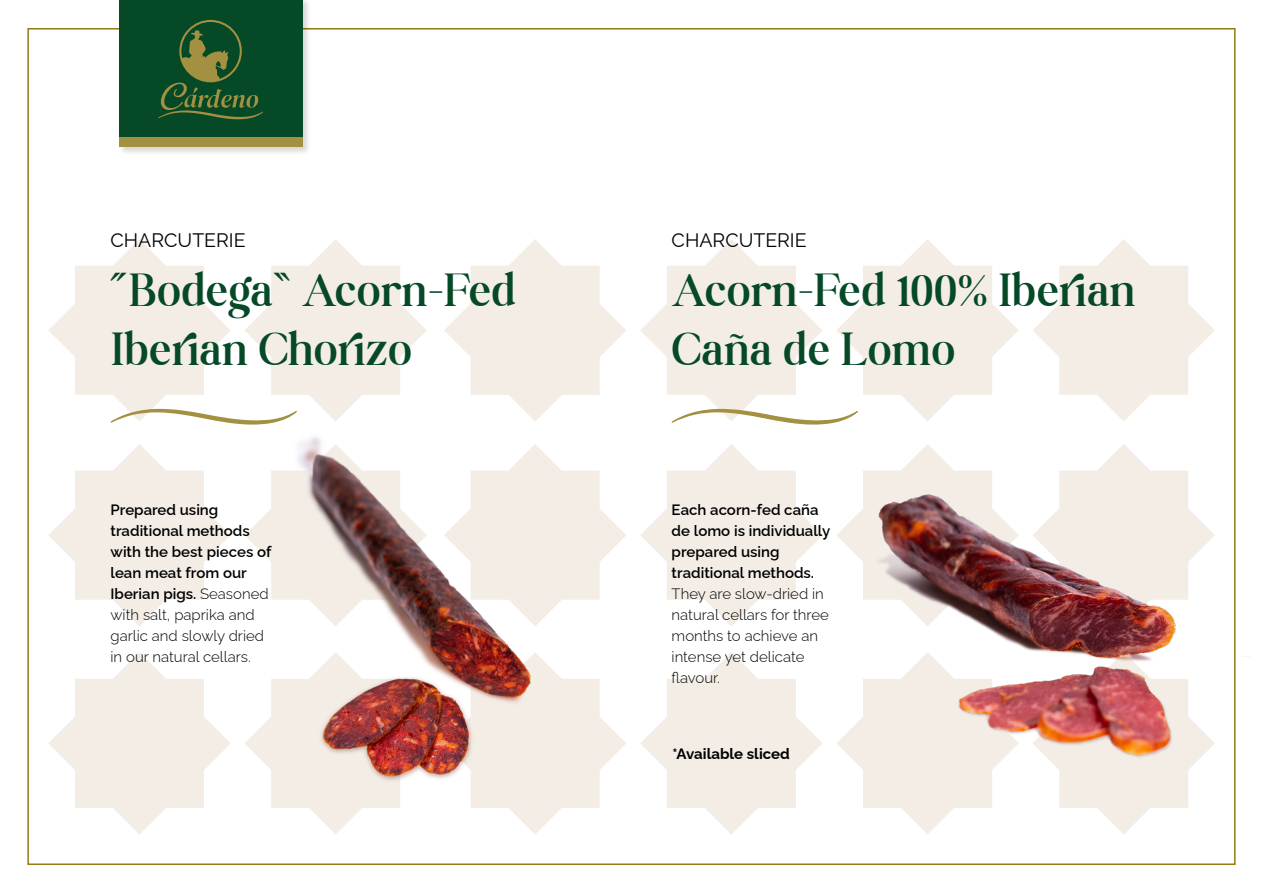
<style>
.page{position:relative;width:1263px;height:893px;background:#fff}
.page>*{position:absolute;margin:0;border:0;box-sizing:border-box;transform-origin:0 0}
.t1{font:300 49.5px/59.4px "Boston Angel";color:#054927}
.t2{font:19.5px "Raleway";color:#000}
.t3{font:600 15px/21px "Raleway";color:#000}
.t4{font:300 15px/21px "Raleway";color:#000}
.t5{font:700 15px "Raleway";color:#000}
.s1{font-weight:300}
</style>
<div class="page">
<svg style="left:1059px;top:444px;width:156px;height:156px"></svg>
<svg style="left:837px;top:444px;width:155px;height:156px"></svg>
<svg style="left:640px;top:444px;width:182px;height:182px"></svg>
<svg style="left:531px;top:444px;width:95px;height:182px"></svg>
<svg style="left:1049px;top:679px;width:166px;height:155px"></svg>
<svg style="left:836px;top:679px;width:167px;height:155px"></svg>
<svg style="left:640px;top:652px;width:182px;height:182px"></svg>
<svg style="left:471px;top:652px;width:155px;height:182px"></svg>
<svg style="left:1033px;top:239px;width:182px;height:182px"></svg>
<svg style="left:444px;top:239px;width:182px;height:182px"></svg>
<svg style="left:245px;top:471px;width:47px;height:129px"></svg>
<svg style="left:48px;top:444px;width:182px;height:182px"></svg>
<svg style="left:245px;top:679px;width:155px;height:155px"></svg>
<svg style="left:48px;top:652px;width:183px;height:182px"></svg>
<svg style="left:48px;top:239px;width:379px;height:186px"></svg>
<img style="left:116px;top:0;width:198px;height:153px">
<div style="left:119px;top:0;width:184px;height:146px;background:#054927"></div>
<div style="left:119px;top:137px;width:184px;height:9px;background:#a39041"></div>
<svg style="left:158px;top:20px;width:105px;height:99px"></svg>
<svg style="left:640px;top:239px;width:379px;height:186px"></svg>
<img style="left:292px;top:437px;width:239px;height:346px">
<img style="left:874px;top:494px;width:302px;height:265px">
<h2 class="t2" style="left:111px;top:225px;width:136px">CHARCUTERIE</h2>
<h1 class="t1" style="left:111px;top:260px;width:407px">“Bodega” Acorn-Fed<br>Iberian Chorizo</h1>
<h2 class="t2" style="left:672px;top:225px;width:136px">CHARCUTERIE</h2>
<h1 class="t1" style="left:672px;top:260px;width:465px">Acorn-Fed 100% Iberian<br>Caña de Lomo</h1>
<p class="t3" style="left:111px;top:498px;width:162px">Prepared using traditional methods with the best pieces of lean meat from our<br>Iberian pigs. <span class="s1">Seasoned with salt, paprika and garlic and slowly dried in our natural cellars.</span></p>
<p class="t3" style="left:672px;top:498px;width:160px">Each acorn-fed caña de lomo is individually prepared using traditional methods.</p>
<p class="t4" style="left:672px;top:582px;width:159px">They are slow-dried in natural cellars for three months to achieve an intense yet delicate flavour.</p>
<p class="t5" style="left:672px;top:741px;width:119px">*Available sliced</p>
</div>
